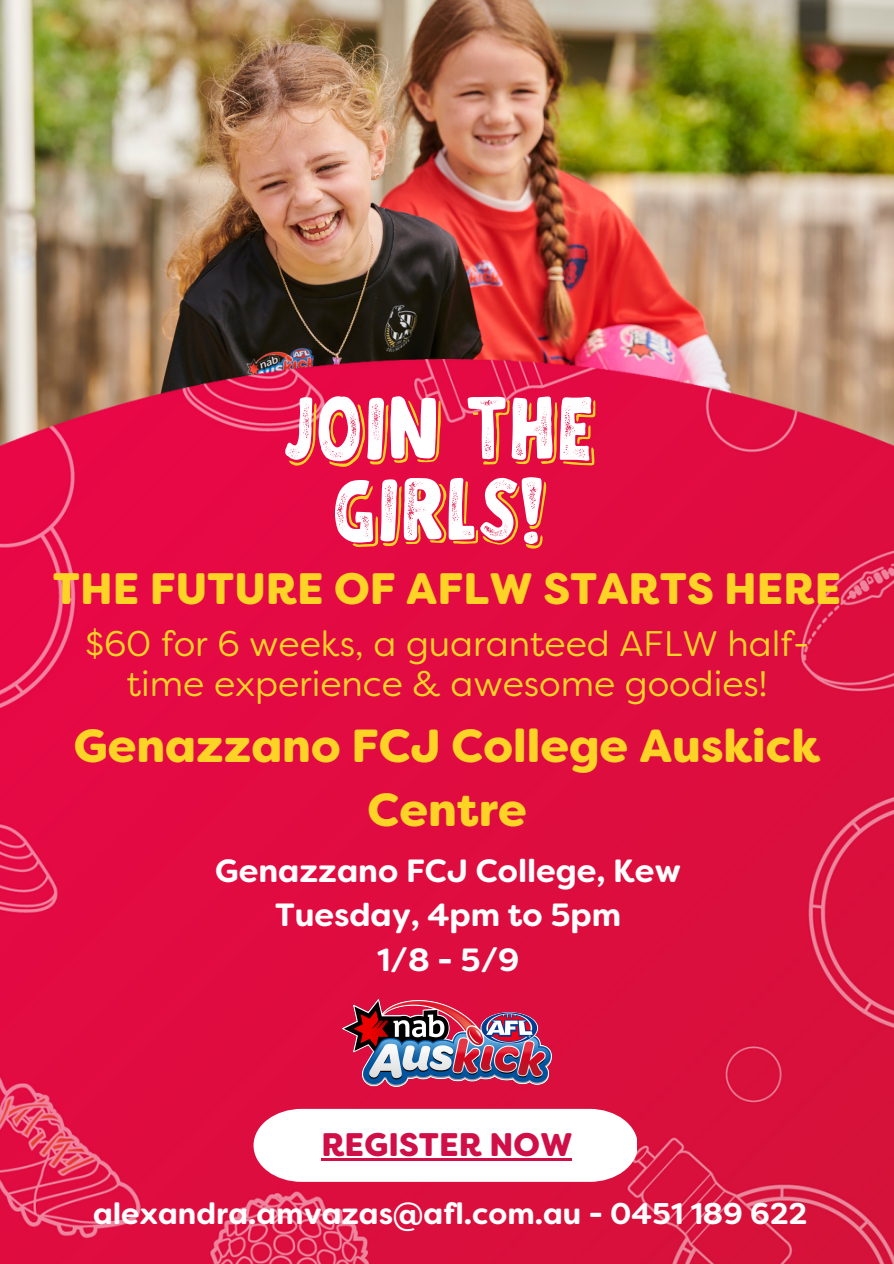
<style>
.page{position:relative;width:894px;height:1264px;background:#fff}
.page>*{position:absolute;margin:0;border:0;box-sizing:border-box;transform-origin:0 0}
.t1{font:132.6px "HMS Gilbert Auskick Base";color:#fff}
.t2{font:900 46.35px/64.3px "Filson Soft";color:#fdd326;text-align:center}
.t3{font:900 44.1px "Filson Soft";color:#fdd326}
.t4{font:35.55px/39.8px "Filson Soft";color:#fdd326;text-align:center}
.t5{font:900 32.7px "Filson Soft";color:#d00f48}
.t6{font:700 32.1px "Filson Soft";color:#fff}
.t7{font:700 30px "Filson Soft";color:#fff}
</style>
<div class="page">
<img style="left:0;top:0;width:893px;height:270px">
<img style="left:0;top:270px;width:893px;height:993px">
<img style="left:342px;top:999px;width:210px;height:87px">
<svg style="left:253px;top:1108px;width:384px;height:73px"></svg>
<hr style="left:321px;top:1157px;width:251px;height:3px;background:#d00f48">
<p class="t1" style="left:284px;top:359px;width:313px">JOIN THE</p>
<p class="t1" style="left:334px;top:441px;width:215px">GIRLS!</p>
<p class="t3" style="left:53px;top:572px;width:789px">THE FUTURE OF AFLW STARTS HERE</p>
<p class="t4" style="left:85px;top:627px;width:725px">$60 for 6 weeks, a guaranteed AFLW half&shy;time experience &amp; awesome goodies!</p>
<p class="t2" style="left:74px;top:718px;width:748px">Genazzano FCJ College Auskick<br>Centre</p>
<p class="t6" style="left:215px;top:858px;width:467px">Genazzano FCJ College, Kew</p>
<p class="t6" style="left:275px;top:903px;width:347px">Tuesday, 4pm to 5pm</p>
<p class="t6" style="left:377px;top:947px;width:144px">1/8 - 5/9</p>
<p class="t5" style="left:321px;top:1131px;width:252px">REGISTER NOW</p>
<p class="t7" style="left:93px;top:1201px;width:715px">alexandra.amvazas@afl.com.au - 0451 189 622</p>
</div>
